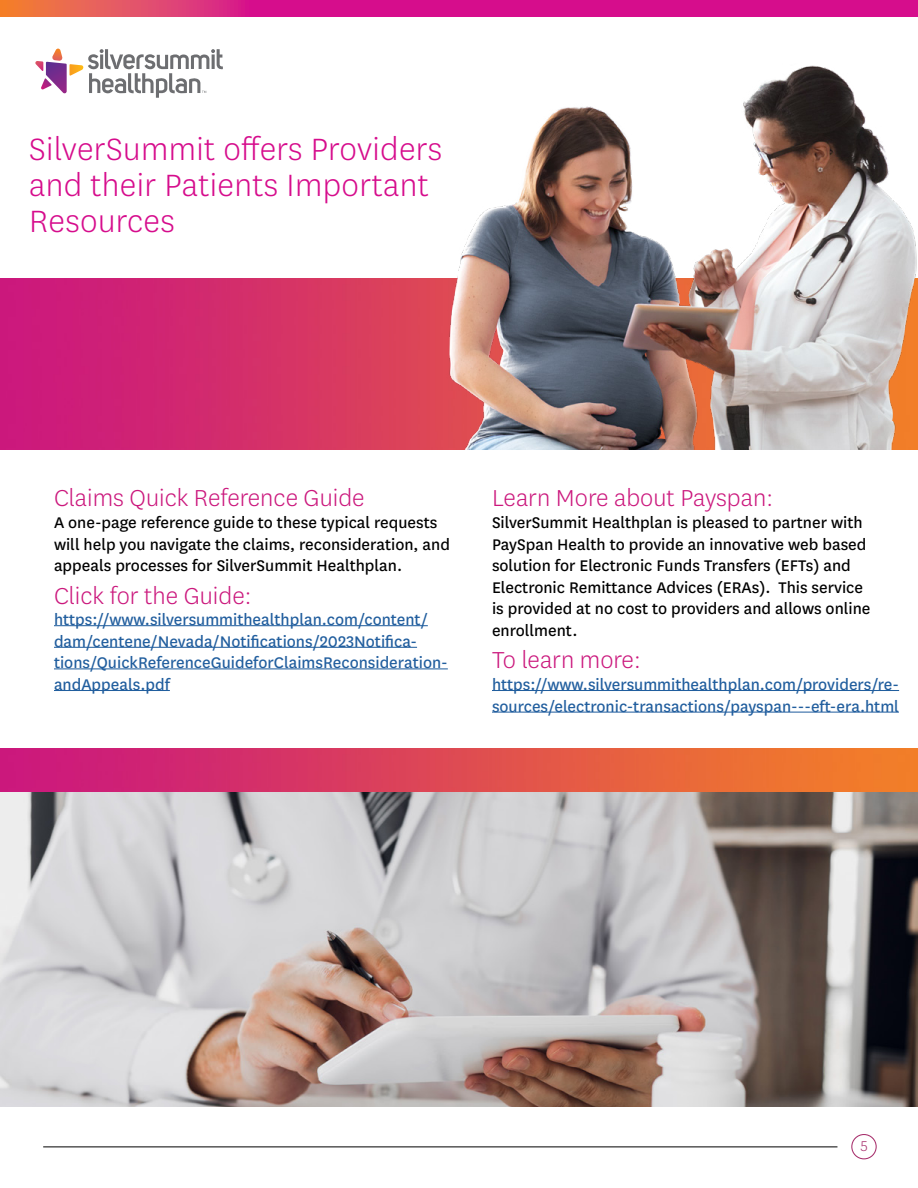
<style>
.page{position:relative;width:918px;height:1188px;background:#fff}
.page>*{position:absolute;margin:0;border:0;box-sizing:border-box;transform-origin:0 0}
.Front_Page_Header{font:300 36px/36px "Centene Sans";letter-spacing:.01em;color:#d60c8c}
.t1{font:300 27px "Centene Sans";color:#cb187d}
.t2{font:18px/21.6px "Centene Sans";color:#000}
.t3{font:18px/21.6px "Centene Sans";color:#215e9e}
.t4{font:300 16.5px "Centene Sans";color:#a72f6c}
</style>
<div class="page">
<div style="left:851px;top:1134px;width:26px;height:25px;border:1px solid #a72f6c;border-radius:50%"></div>
<hr style="left:43px;top:1147px;width:794px;height:1px;background:#000">
<svg style="left:35px;top:49px;width:188px;height:49px"></svg>
<svg style="left:0;top:0;width:918px;height:17px;background:#da2080"></svg>
<img style="left:0;top:278px;width:325px;height:171px">
<img style="left:0;top:748px;width:918px;height:359px">
<img style="left:325px;top:65px;width:593px;height:384px">
<hr style="left:54px;top:625px;width:374px;height:1px;background:#215e9e">
<hr style="left:54px;top:647px;width:363px;height:1px;background:#215e9e">
<hr style="left:54px;top:668px;width:394px;height:1px;background:#215e9e">
<hr style="left:54px;top:690px;width:116px;height:1px;background:#215e9e">
<hr style="left:492px;top:690px;width:407px;height:1px;background:#215e9e">
<hr style="left:492px;top:712px;width:407px;height:1px;background:#215e9e">
<p class="Front_Page_Header" style="left:29px;top:130px;width:414px">SilverSummit offers Providers and their Patients Important<br>Resources</p>
<p class="t1" style="left:54px;top:481px;width:312px">Claims Quick Reference Guide</p>
<p class="t2" style="left:54px;top:511px;width:398px">A one-page reference guide to these typical requests will help you navigate the claims, reconsideration, and appeals processes for SilverSummit Healthplan.</p>
<p class="t1" style="left:54px;top:579px;width:199px">Click for the Guide:</p>
<p class="t3" style="left:54px;top:608px;width:395px">https://www.silversummithealthplan.com/content/ dam/centene/Nevada/Notifications/2023Notifica&shy;tions/QuickReferenceGuideforClaimsReconsideration&shy;andAppeals.pdf</p>
<p class="t1" style="left:492px;top:481px;width:283px">Learn More about Payspan:</p>
<p class="t2" style="left:492px;top:511px;width:380px">SilverSummit Healthplan is pleased to partner with PaySpan Health to provide an innovative web based solution for Electronic Funds Transfers (EFTs) and Electronic Remittance Advices (ERAs). This service is provided at no cost to providers and allows online enrollment.</p>
<p class="t1" style="left:492px;top:643px;width:150px">To learn more:</p>
<p class="t3" style="left:492px;top:673px;width:409px">https://www.silversummithealthplan.com/providers/re&shy;sources/electronic-transactions/payspan---eft-era.html</p>
<p class="t4" style="left:860px;top:1136px;width:9px">5</p>
</div>
